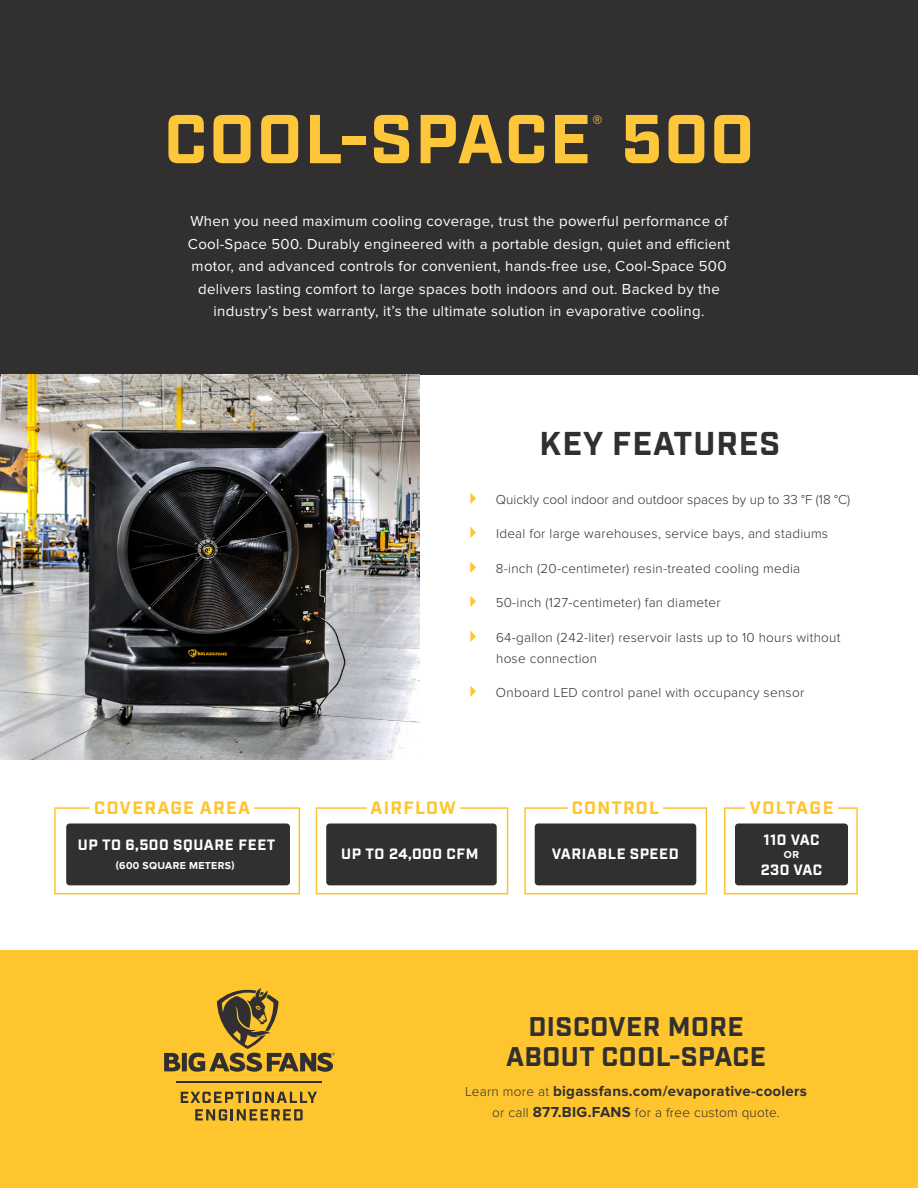
<style>
.page{position:relative;width:918px;height:1188px;background:#fff}
.page>*{position:absolute;margin:0;border:0;box-sizing:border-box;transform-origin:0 0}
.H2_RP{font:700 69px "Industry";letter-spacing:.03em;color:#fec73b}
.H3_RP{font:700 33px "Industry";letter-spacing:.03em;color:#312f30}
.H4_RP{font:700 27px/30px "Industry";letter-spacing:.02em;color:#312f30;text-align:center}
.H2_RP-2{font:20.1px "Proxima Nova";color:#fec73b}
.t1{font:700 18px "Industry";letter-spacing:.07em;color:#fec52e}
.Intro_body_RP{font:15px/22.5px "Proxima Nova";letter-spacing:.02em;color:#fff;text-align:center}
.t2{font:700 15px "Industry";letter-spacing:.04em;color:#fff}
.Cutsheet_Front_body{font:700 15px "Proxima Nova";letter-spacing:.02em;color:#312f30}
.Cutsheet_Front_body-2{font:300 13.5px/21px "Proxima Nova";letter-spacing:.02em;color:#312f30}
.Cutsheet_Front_body-3{font:300 13.5px "Proxima Nova";color:#312f30}
.t3{font:700 10.5px "Proxima Nova";letter-spacing:.03em;color:#fff}
.s1{font-weight:300;font-size:13.5px}
.s2{font-weight:700;font-size:15px}
</style>
<div class="page">
<div style="left:0;top:0;width:918px;height:375px;background:#312f30"></div>
<div style="left:0;top:949px;width:918px;height:239px;background:#fec52e"></div>
<svg style="left:164px;top:988px;width:171px;height:84px"></svg>
<hr style="left:176px;top:1081px;width:146px;height:1px;background:#312f30">
<svg style="left:181px;top:1092px;width:136px;height:11px"></svg>
<svg style="left:195px;top:1109px;width:108px;height:11px"></svg>
<img style="left:0;top:375px;width:419px;height:384px">
<div style="left:316px;top:807px;width:192px;height:88px;border:2px solid #fec52e"></div>
<div style="left:326px;top:824px;width:171px;height:61px;background:#312f30;border-radius:3px"></div>
<div style="left:367px;top:801px;width:93px;height:13px;background:#fff"></div>
<div style="left:724px;top:807px;width:134px;height:88px;border:2px solid #fec52e"></div>
<div style="left:735px;top:824px;width:113px;height:61px;background:#312f30;border-radius:3px"></div>
<div style="left:745px;top:801px;width:93px;height:13px;background:#fff"></div>
<div style="left:54px;top:807px;width:246px;height:88px;border:2px solid #fec52e"></div>
<div style="left:66px;top:824px;width:224px;height:61px;background:#312f30;border-radius:3px"></div>
<div style="left:90px;top:801px;width:164px;height:13px;background:#fff"></div>
<div style="left:524px;top:807px;width:183px;height:88px;border:2px solid #fec52e"></div>
<div style="left:535px;top:824px;width:161px;height:61px;background:#312f30;border-radius:3px"></div>
<div style="left:568px;top:801px;width:95px;height:13px;background:#fff"></div>
<p class="H2_RP" style="left:164px;top:98px;width:592px">COOL-SPACE 500</p>
<p class="H2_RP-2" style="left:593px;top:111px;width:11px">®</p>
<p class="Intro_body_RP" style="left:188px;top:210px;width:544px">When you need maximum cooling coverage, trust the powerful performance of Cool-Space 500. Durably engineered with a portable design, quiet and efficient motor, and advanced controls for convenient, hands-free use, Cool-Space 500 delivers lasting comfort to large spaces both indoors and out. Backed by the industry’s best warranty, it’s the ultimate solution in evaporative cooling.</p>
<p class="t1" style="left:94px;top:797px;width:158px">COVERAGE AREA</p>
<p class="t2" style="left:78px;top:836px;width:199px">UP TO 6,500 SQUARE FEET</p>
<p class="t3" style="left:116px;top:860px;width:120px">(600 SQUARE METERS)</p>
<p class="H3_RP" style="left:540px;top:424px;width:242px">KEY FEATURES</p>
<p class="Cutsheet_Front_body-3" style="left:496px;top:491px;width:356px">Quickly cool indoor and outdoor spaces by up to 33 °F (18 °C)</p>
<p class="Cutsheet_Front_body-2" style="left:496px;top:523px;width:334px">Ideal for large warehouses, service bays, and stadiums</p>
<p class="Cutsheet_Front_body-2" style="left:496px;top:558px;width:306px">8-inch (20-centimeter) resin-treated cooling media</p>
<p class="Cutsheet_Front_body-2" style="left:496px;top:592px;width:227px">50-inch (127-centimeter) fan diameter</p>
<p class="Cutsheet_Front_body-2" style="left:496px;top:627px;width:346px">64-gallon (242-liter) reservoir lasts up to 10 hours without hose connection</p>
<p class="Cutsheet_Front_body-2" style="left:496px;top:682px;width:310px">Onboard LED control panel with occupancy sensor</p>
<p class="t1" style="left:371px;top:797px;width:87px">AIRFLOW</p>
<p class="t1" style="left:749px;top:797px;width:86px">VOLTAGE</p>
<p class="t1" style="left:572px;top:797px;width:89px">CONTROL</p>
<p class="t2" style="left:341px;top:845px;width:139px">UP TO 24,000 CFM</p>
<p class="t2" style="left:552px;top:845px;width:128px">VARIABLE SPEED</p>
<p class="t2" style="left:763px;top:830px;width:58px">110 VAC</p>
<p class="t3" style="left:784px;top:849px;width:17px">OR</p>
<p class="t2" style="left:761px;top:860px;width:63px">230 VAC</p>
<p class="H4_RP" style="left:506px;top:1013px;width:262px">DISCOVER MORE<br>ABOUT COOL-SPACE</p>
<p class="Cutsheet_Front_body" style="left:465px;top:1082px;width:343px"><span class="s1">Learn more at</span> bigassfans.com/evaporative-coolers</p>
<p class="Cutsheet_Front_body-2" style="left:492px;top:1102px;width:289px">or call <span class="s2">877.BIG.FANS</span> for a free custom quote.</p>
</div>
